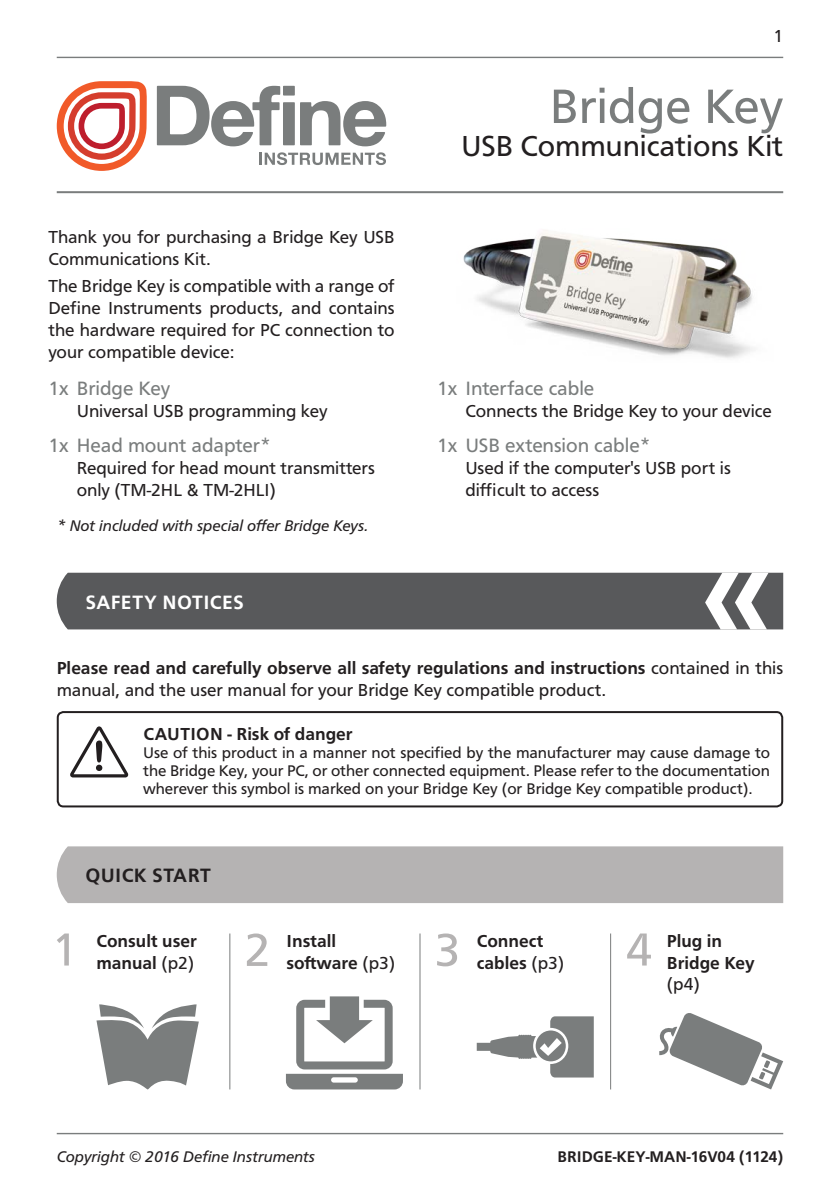
<style>
.page{position:relative;width:840px;height:1191px;background:#fff}
.page>*{position:absolute;margin:0;border:0;box-sizing:border-box;transform-origin:0 0}
.t1{font:50px "Carto Gothic Pro";color:#7a7d7d}
.t2{font:30px "Carto Gothic Pro";color:#231f20}
.t3{font:20px "Carto Gothic Pro";color:#7a7d7d}
.t4{font:700 20px "Carto Gothic Pro";letter-spacing:.02em;color:#fff}
.t5{font:700 20px "Carto Gothic Pro";letter-spacing:.02em;color:#231f20}
.t6{font:18px/22px "Carto Gothic Pro";color:#231f20}
.t7{font:700 18px/21.6px "Carto Gothic Pro";color:#231f20}
.t8{font:16px/18px "Carto Gothic Pro";color:#231f20;text-align:justify}
.t9{font:italic 16px "Carto Gothic Pro";color:#231f20}
.t10{font:700 16px "Carto Gothic Pro";color:#231f20}
.s1{font-weight:700}
.s2{font-weight:400}
</style>
<div class="page">
<hr style="left:57px;top:57px;width:725px;height:1px;background:#7a7d7d">
<hr style="left:57px;top:1132px;width:725px;height:2px;background:#7a7d7d">
<hr style="left:57px;top:191px;width:725px;height:2px;background:#7a7d7d">
<div style="left:57px;top:573px;width:725px;height:56px;background:#58595b"></div>
<svg style="left:704px;top:573px;width:64px;height:56px"></svg>
<svg style="left:70px;top:726px;width:58px;height:51px"></svg>
<div style="left:57px;top:711px;width:725px;height:96px;border:2px solid #231f20;border-radius:6px"></div>
<div style="left:57px;top:846px;width:725px;height:57px;background:#b5b3b3"></div>
<hr style="left:229px;top:933px;width:1px;height:156px;background:#7a7d7d">
<hr style="left:419px;top:933px;width:1px;height:156px;background:#7a7d7d">
<hr style="left:609px;top:933px;width:1px;height:156px;background:#7a7d7d">
<svg style="left:57px;top:933px;width:12px;height:32px"></svg>
<svg style="left:437px;top:933px;width:20px;height:33px"></svg>
<svg style="left:247px;top:933px;width:20px;height:33px"></svg>
<svg style="left:627px;top:933px;width:23px;height:32px"></svg>
<svg style="left:286px;top:996px;width:117px;height:93px"></svg>
<svg style="left:96px;top:1004px;width:103px;height:85px"></svg>
<svg style="left:476px;top:1016px;width:117px;height:61px"></svg>
<svg style="left:659px;top:1013px;width:123px;height:76px"></svg>
<svg style="left:157px;top:86px;width:229px;height:60px"></svg>
<svg style="left:57px;top:81px;width:90px;height:90px"></svg>
<svg style="left:259px;top:152px;width:127px;height:13px"></svg>
<img style="left:463px;top:230px;width:290px;height:128px">
<p class="t6" style="left:773px;top:25px;width:11px">1</p>
<p class="t6" style="left:48px;top:226px;width:347px">Thank you for purchasing a Bridge Key USB<br>Communications Kit.</p>
<p class="t6" style="left:48px;top:275px;width:347px;text-align:justify">The Bridge Key is compatible with a range of Define Instruments products, and contains the hardware required for PC connection to your compatible device:</p>
<p class="t3" style="left:48px;top:377px;width:123px">1x Bridge Key</p>
<p class="t6" style="left:77px;top:400px;width:252px">Universal USB programming key</p>
<p class="t3" style="left:48px;top:433px;width:224px">1x Head mount adapter*</p>
<p class="t6" style="left:77px;top:456px;width:299px">Required for head mount transmitters only (TM-2HL &amp; TM-2HLI)</p>
<p class="t9" style="left:57px;top:516px;width:313px">* Not included with special offer Bridge Keys.</p>
<p class="t4" style="left:85px;top:590px;width:160px">SAFETY NOTICES</p>
<h1 class="t1" style="left:549px;top:78px;width:235px">Bridge Key</h1>
<h2 class="t2" style="left:461px;top:129px;width:323px">USB Communications Kit</h2>
<p class="t3" style="left:437px;top:377px;width:159px">1x Interface cable</p>
<p class="t6" style="left:465px;top:400px;width:308px">Connects the Bridge Key to your device</p>
<p class="t3" style="left:437px;top:433px;width:215px">1x USB extension cable*</p>
<p class="t6" style="left:465px;top:456px;width:267px">Used if the computer's USB port is difficult to access</p>
<p class="t6" style="left:57px;top:657px;width:727px"><span class="s1">Please read and carefully observe all safety regulations and instructions</span> contained in this manual, and the user manual for your Bridge Key compatible product.</p>
<p class="t7" style="left:143px;top:723px;width:211px">CAUTION - Risk of danger</p>
<p class="t8" style="left:143px;top:744px;width:628px">Use of this product in a manner not specified by the manufacturer may cause damage to the Bridge Key, your PC, or other connected equipment. Please refer to the documentation wherever this symbol is marked on your Bridge Key (or Bridge Key compatible product).</p>
<p class="t5" style="left:85px;top:864px;width:127px">QUICK START</p>
<p class="t7" style="left:96px;top:930px;width:102px">Consult user manual <span class="s2">(p2)</span></p>
<p class="t7" style="left:666px;top:930px;width:89px">Plug in<br>Bridge Key</p>
<p class="t6" style="left:666px;top:973px;width:34px">(p4)</p>
<p class="t7" style="left:286px;top:930px;width:110px">Install software <span class="s2">(p3)</span></p>
<p class="t7" style="left:476px;top:930px;width:89px">Connect cables <span class="s2">(p3)</span></p>
<p class="t9" style="left:57px;top:1147px;width:259px">Copyright © 2016 Define Instruments</p>
<p class="t10" style="left:557px;top:1147px;width:227px">BRIDGE-KEY-MAN-16V04 (1124)</p>
</div>
